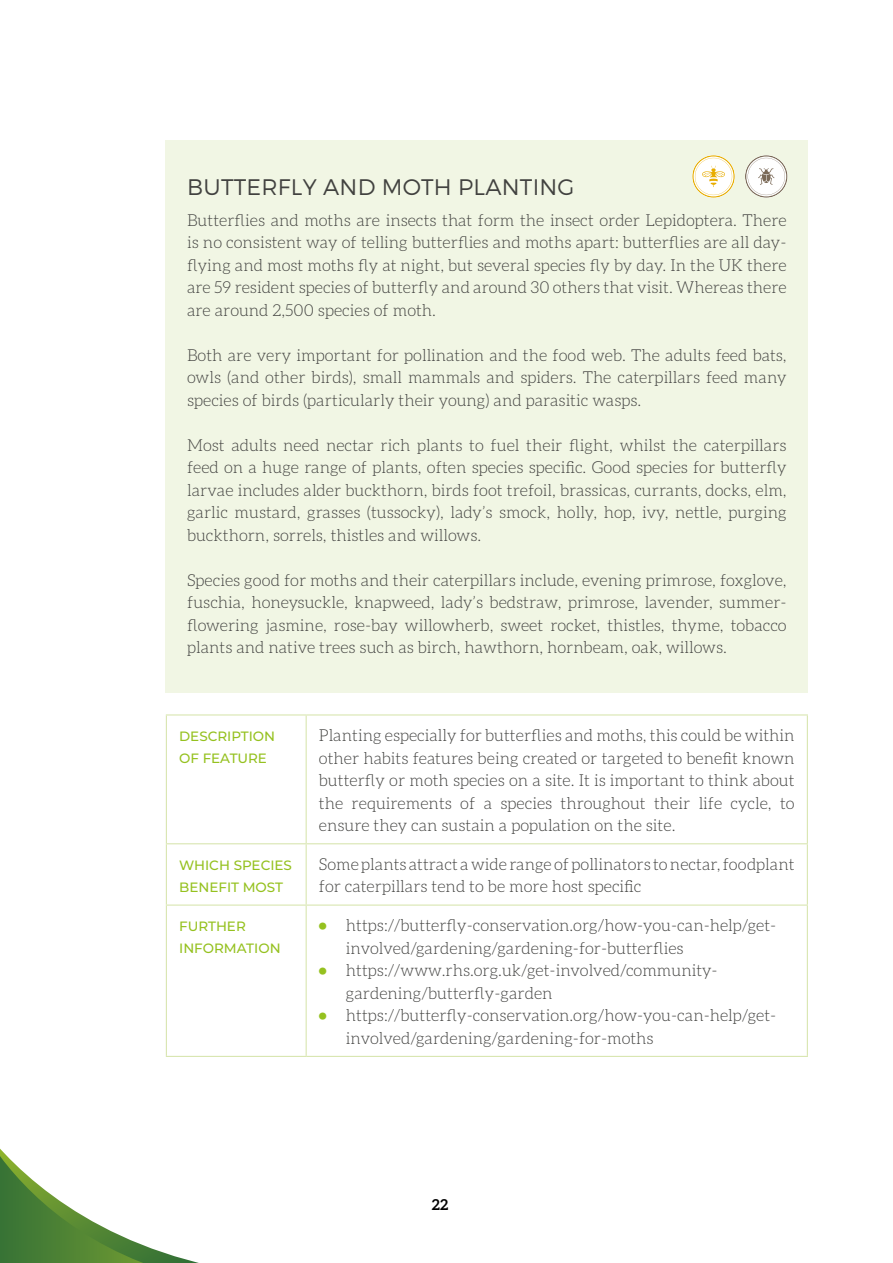
<style>
.page{position:relative;width:893px;height:1263px;background:#fff}
.page>*{position:absolute;margin:0;border:0;box-sizing:border-box;transform-origin:0 0}
.t1{font:300 22.5px "Montserrat";letter-spacing:.01em;color:#41413f}
.t2{font:300 16.5px/22.5px "Aleo";color:#41413f;text-align:justify}
.t3{font:700 15px "Aleo";color:#000}
.t4{font:500 13.5px/22.5px "Montserrat";color:#95c11f}
.s1{font-weight:700;color:#95c11f}
</style>
<div class="page">
<svg style="left:0;top:1148px;width:199px;height:115px"></svg>
<div style="left:166px;top:140px;width:642px;height:553px;background:#f1f6e4"></div>
<hr style="left:166px;top:714px;width:140px;height:1px;background:#d9e6b1">
<hr style="left:166px;top:715px;width:1px;height:128px;background:#d9e6b1">
<hr style="left:306px;top:714px;width:502px;height:1px;background:#d9e6b1">
<hr style="left:306px;top:715px;width:1px;height:128px;background:#d9e6b1">
<hr style="left:807px;top:715px;width:1px;height:128px;background:#d9e6b1">
<hr style="left:166px;top:843px;width:140px;height:1px;background:#d9e6b1">
<hr style="left:166px;top:844px;width:1px;height:60px;background:#d9e6b1">
<hr style="left:306px;top:843px;width:502px;height:1px;background:#d9e6b1">
<hr style="left:306px;top:844px;width:1px;height:60px;background:#d9e6b1">
<hr style="left:807px;top:844px;width:1px;height:60px;background:#d9e6b1">
<hr style="left:166px;top:904px;width:140px;height:2px;background:#d9e6b1">
<hr style="left:166px;top:906px;width:1px;height:150px;background:#d9e6b1">
<hr style="left:306px;top:904px;width:502px;height:2px;background:#d9e6b1">
<hr style="left:306px;top:906px;width:1px;height:150px;background:#d9e6b1">
<hr style="left:807px;top:906px;width:1px;height:150px;background:#d9e6b1">
<hr style="left:166px;top:1056px;width:140px;height:1px;background:#d9e6b1">
<hr style="left:306px;top:1056px;width:502px;height:1px;background:#d9e6b1">
<svg style="left:745px;top:155px;width:42px;height:43px"></svg>
<svg style="left:692px;top:155px;width:43px;height:43px"></svg>
<h1 class="t1" style="left:187px;top:173px;width:389px">BUTTERFLY AND MOTH PLANTING</h1>
<p class="t2" style="left:187px;top:208px;width:601px">Butterflies and moths are insects that form the insect order Lepidoptera. There is no consistent way of telling butterflies and moths apart: butterflies are all day&shy;flying and most moths fly at night, but several species fly by day. In the UK there are 59 resident species of butterfly and around 30 others that visit. Whereas there are around 2,500 species of moth.</p>
<p class="t2" style="left:187px;top:343px;width:601px">Both are very important for pollination and the food web. The adults feed bats, owls (and other birds), small mammals and spiders. The caterpillars feed many species of birds (particularly their young) and parasitic wasps.</p>
<p class="t2" style="left:187px;top:433px;width:601px">Most adults need nectar rich plants to fuel their flight, whilst the caterpillars feed on a huge range of plants, often species specific. Good species for butterfly larvae includes alder buckthorn, birds foot trefoil, brassicas, currants, docks, elm, garlic mustard, grasses (tussocky), lady’s smock, holly, hop, ivy, nettle, purging buckthorn, sorrels, thistles and willows.</p>
<p class="t2" style="left:187px;top:568px;width:601px">Species good for moths and their caterpillars include, evening primrose, foxglove, fuschia, honeysuckle, knapweed, lady’s bedstraw, primrose, lavender, summer&shy;flowering jasmine, rose-bay willowherb, sweet rocket, thistles, thyme, tobacco plants and native trees such as birch, hawthorn, hornbeam, oak, willows.</p>
<p class="t4" style="left:179px;top:724px;width:98px">DESCRIPTION<br>OF FEATURE</p>
<p class="t2" style="left:319px;top:724px;width:477px">Planting especially for butterflies and moths, this could be within other habits features being created or targeted to benefit known butterfly or moth species on a site. It is important to think about the requirements of a species throughout their life cycle, to ensure they can sustain a population on the site.</p>
<p class="t4" style="left:179px;top:853px;width:114px">WHICH SPECIES<br>BENEFIT MOST</p>
<p class="t2" style="left:319px;top:853px;width:477px">Some plants attract a wide range of pollinators to nectar, foodplant for caterpillars tend to be more host specific</p>
<p class="t4" style="left:179px;top:914px;width:103px">FURTHER<br>INFORMATION</p>
<p class="t2" style="left:346px;top:914px;width:432px;text-indent:-27px"><span class="s1">•</span> https://butterfly-conservation.org/how-you-can-help/get&shy;involved/gardening/gardening-for-butterflies</p>
<p class="t2" style="left:346px;top:959px;width:373px;text-indent:-27px"><span class="s1">•</span> https://www.rhs.org.uk/get-involved/community&shy;gardening/butterfly-garden</p>
<p class="t2" style="left:346px;top:1004px;width:432px;text-indent:-27px"><span class="s1">•</span> https://butterfly-conservation.org/how-you-can-help/get&shy;involved/gardening/gardening-for-moths</p>
<p class="t3" style="left:432px;top:1195px;width:18px">22</p>
</div>
